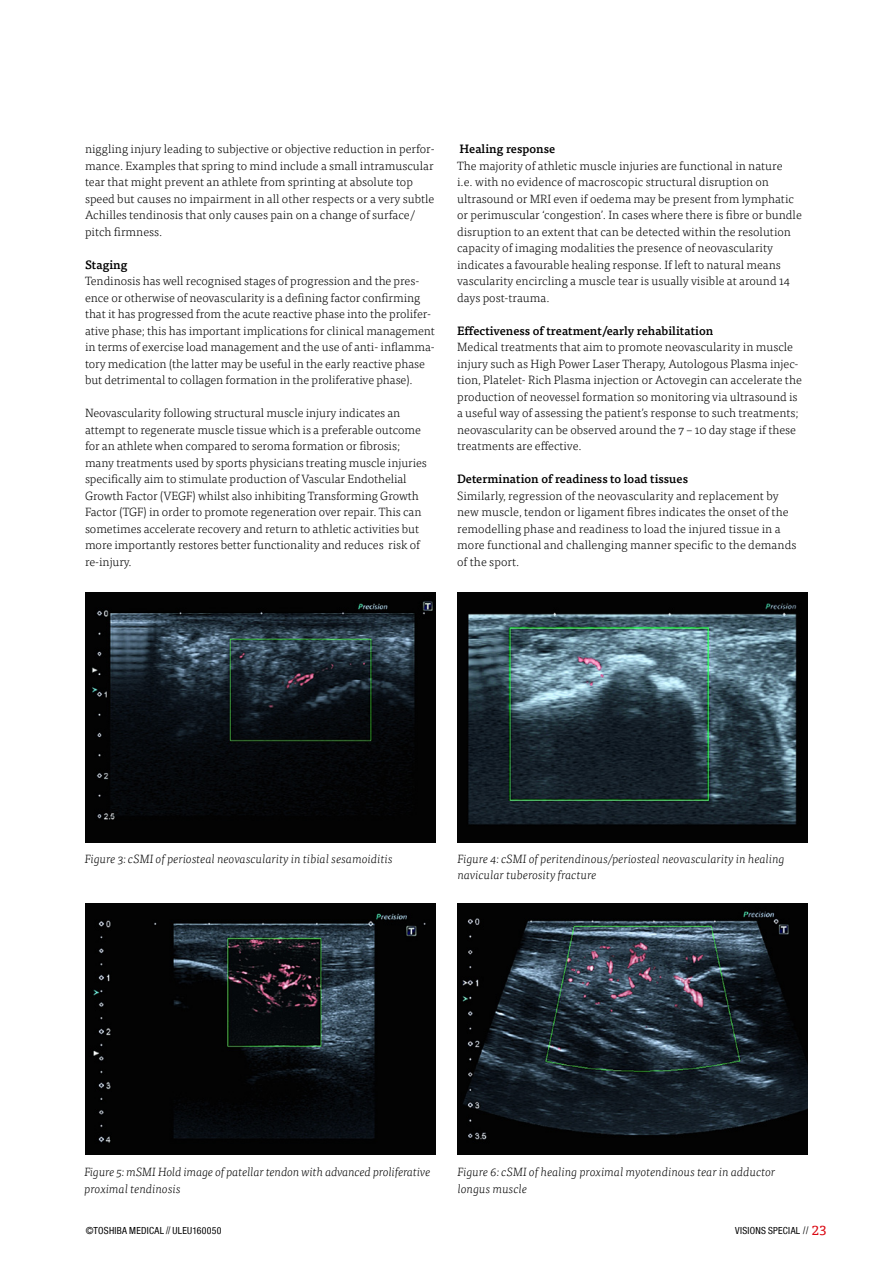
<style>
.page{position:relative;width:893px;height:1263px;background:#fff}
.page>*{position:absolute;margin:0;border:0;box-sizing:border-box;transform-origin:0 0}
.Bodytext{font:300 12px/16.5px "Tisa Pro";color:#000}
.Onderschrift_2017{font:italic 300 12px/16.5px "Tisa Pro";color:#000}
.Subkopje_zwart_2017{font:500 12px "Tisa Pro";color:#000}
.Bodytext-2{font:500 12px "Tisa Pro";color:#000}
.Vlag_modaliteiten{font:condensed 9.75px "Helvetica Neue LT Com";letter-spacing:.03em;color:#000}
.s1{font-weight:300;font-size:10.5px}
.s2{font-family:"Tisa Pro";font-stretch:normal;font-size:13.5px;color:#db0812}
</style>
<div class="page">
<img style="left:457px;top:592px;width:351px;height:251px">
<img style="left:457px;top:903px;width:351px;height:251px">
<img style="left:85px;top:592px;width:351px;height:251px">
<img style="left:85px;top:903px;width:351px;height:251px">
<p class="Bodytext" style="left:85px;top:140px;width:351px">niggling injury leading to subjective or objective reduction in perfor&shy;mance. Examples that spring to mind include a small intramuscular tear that might prevent an athlete from sprinting at absolute top speed but causes no impairment in all other respects or a very subtle Achilles tendinosis that only causes pain on a change of surface/ pitch firmness.</p>
<p class="Subkopje_zwart_2017" style="left:85px;top:255px;width:44px">Staging</p>
<p class="Bodytext" style="left:85px;top:272px;width:351px">Tendinosis has well recognised stages of progression and the pres&shy;ence or otherwise of neovascularity is a defining factor confirming that it has progressed from the acute reactive phase into the prolifer&shy;ative phase; this has important implications for clinical management in terms of exercise load management and the use of anti- inflamma&shy;tory medication (the latter may be useful in the early reactive phase but detrimental to collagen formation in the proliferative phase).</p>
<p class="Bodytext" style="left:85px;top:404px;width:343px">Neovascularity following structural muscle injury indicates an attempt to regenerate muscle tissue which is a preferable outcome for an athlete when compared to seroma formation or fibrosis; many treatments used by sports physicians treating muscle injuries specifically aim to stimulate production of Vascular Endothelial Growth Factor (VEGF) whilst also inhibiting Transforming Growth Factor (TGF) in order to promote regeneration over repair. This can sometimes accelerate recovery and return to athletic activities but more importantly restores better functionality and reduces risk of re-injury.</p>
<p class="Bodytext-2" style="left:459px;top:140px;width:97px">Healing response</p>
<p class="Bodytext" style="left:457px;top:157px;width:346px">The majority of athletic muscle injuries are functional in nature<br>i.e. with no evidence of macroscopic structural disruption on ultrasound or MRI even if oedema may be present from lymphatic or perimuscular ‘congestion’. In cases where there is fibre or bundle disruption to an extent that can be detected within the resolution capacity of imaging modalities the presence of neovascularity indicates a favourable healing response. If left to natural means vascularity encircling a muscle tear is usually visible at around 14 days post-trauma.</p>
<p class="Subkopje_zwart_2017" style="left:457px;top:321px;width:258px">Effectiveness of treatment/early rehabilitation</p>
<p class="Bodytext" style="left:457px;top:338px;width:346px">Medical treatments that aim to promote neovascularity in muscle injury such as High Power Laser Therapy, Autologous Plasma injec&shy;tion, Platelet- Rich Plasma injection or Actovegin can accelerate the production of neovessel formation so monitoring via ultrasound is a useful way of assessing the patient’s response to such treatments; neovascularity can be observed around the 7 – 10 day stage if these treatments are effective.</p>
<p class="Subkopje_zwart_2017" style="left:457px;top:470px;width:232px">Determination of readiness to load tissues</p>
<p class="Bodytext" style="left:457px;top:487px;width:341px">Similarly, regression of the neovascularity and replacement by new muscle, tendon or ligament fibres indicates the onset of the remodelling phase and readiness to load the injured tissue in a more functional and challenging manner specific to the demands of the sport.</p>
<p class="Onderschrift_2017" style="left:85px;top:850px;width:309px">Figure 3: cSMI of periosteal neovascularity in tibial sesamoiditis</p>
<p class="Onderschrift_2017" style="left:458px;top:850px;width:329px">Figure 4: cSMI of peritendinous/periosteal neovascularity in healing navicular tuberosity fracture</p>
<p class="Onderschrift_2017" style="left:84px;top:1163px;width:348px">Figure 5: mSMI Hold image of patellar tendon with advanced proliferative proximal tendinosis</p>
<p class="Onderschrift_2017" style="left:458px;top:1163px;width:319px">Figure 6: cSMI of healing proximal myotendinous tear in adductor longus muscle</p>
<p class="Vlag_modaliteiten" style="left:86px;top:1225px;width:137px">©TOSHIBA MEDICAL <span class="s1">//</span> ULEU160050</p>
<p class="Vlag_modaliteiten" style="left:735px;top:1225px;width:93px">VISIONS SPECIAL <span class="s1">//</span> <span class="s2">23</span></p>
</div>
